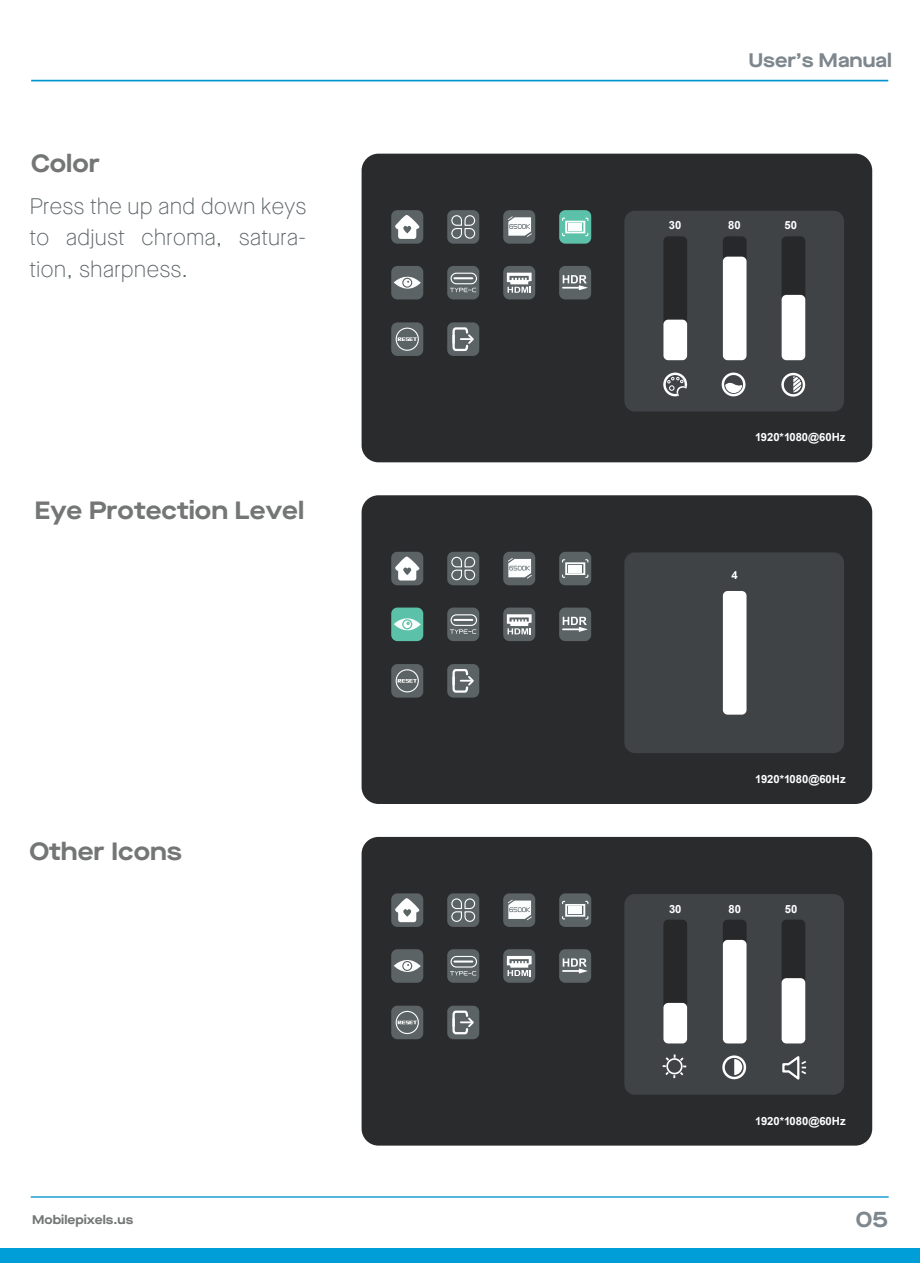
<style>
.page{position:relative;width:920px;height:1263px;background:#fff}
.page>*{position:absolute;margin:0;border:0;box-sizing:border-box;transform-origin:0 0}
.t1{font:700 expanded 24.97px "Maison Neue";color:#747575}
.t2{font:100 22.5px/31.5px "Maison Neue";color:#5c6467;text-align:justify}
.t3{font:700 expanded 22.5px "Maison Neue";color:#7e878d}
.t4{font:700 expanded 19.57px "Maison Neue";color:#7e878d}
.t5{font:700 expanded 12.6px "Maison Neue";color:#747575}
.t6{font:700 11.25px "Arial";color:#fff}
</style>
<div class="page">
<div style="left:0;top:1249px;width:919px;height:14px;background:#009ed8"></div>
<hr style="left:31px;top:80px;width:857px;height:1px;background:#0094cf">
<hr style="left:31px;top:1196px;width:857px;height:2px;background:#0094cf">
<div style="left:361px;top:154px;width:511px;height:308px;background:#2a2b2d;border-radius:17px"></div>
<div style="left:624px;top:211px;width:219px;height:200px;background:#3f4346;border-radius:11px"></div>
<div style="left:663px;top:236px;width:24px;height:124px;background:#26282a;border-radius:5px"></div>
<div style="left:722px;top:236px;width:24px;height:124px;background:#26282a;border-radius:5px"></div>
<div style="left:781px;top:236px;width:24px;height:124px;background:#26282a;border-radius:5px"></div>
<div style="left:663px;top:320px;width:24px;height:40px;background:#fff;border-radius:5px"></div>
<div style="left:722px;top:257px;width:24px;height:103px;background:#fff;border-radius:5px"></div>
<div style="left:781px;top:295px;width:24px;height:65px;background:#fff;border-radius:5px"></div>
<svg style="left:663px;top:373px;width:24px;height:23px"></svg>
<svg style="left:721px;top:373px;width:24px;height:23px"></svg>
<svg style="left:781px;top:373px;width:24px;height:24px"></svg>
<div style="left:391px;top:210px;width:32px;height:34px;background:#5c6365;border-radius:6px"></div>
<svg style="left:395px;top:215px;width:24px;height:24px"></svg>
<div style="left:447px;top:210px;width:32px;height:34px;background:#5c6365;border-radius:6px"></div>
<svg style="left:451px;top:215px;width:24px;height:24px"></svg>
<div style="left:503px;top:210px;width:32px;height:34px;background:#5c6365;border-radius:6px"></div>
<svg style="left:508px;top:216px;width:23px;height:21px"></svg>
<div style="left:559px;top:210px;width:32px;height:34px;background:#5bc2a9;border-radius:6px"></div>
<svg style="left:562px;top:217px;width:26px;height:20px"></svg>
<div style="left:391px;top:266px;width:32px;height:33px;background:#5c6365;border-radius:6px"></div>
<svg style="left:393px;top:276px;width:27px;height:13px"></svg>
<div style="left:503px;top:266px;width:32px;height:33px;background:#5c6365;border-radius:6px"></div>
<svg style="left:506px;top:273px;width:25px;height:20px"></svg>
<div style="left:447px;top:266px;width:32px;height:33px;background:#5c6365;border-radius:6px"></div>
<div style="left:450px;top:273px;width:27px;height:11px;border:1px solid #fff;border-radius:5px"></div>
<hr style="left:453px;top:277px;width:20px;height:2px;background:#fff">
<svg style="left:450px;top:288px;width:26px;height:4px"></svg>
<div style="left:391px;top:322px;width:32px;height:34px;background:#5c6365;border-radius:6px"></div>
<svg style="left:395px;top:328px;width:24px;height:23px"></svg>
<div style="left:559px;top:266px;width:32px;height:33px;background:#5c6365;border-radius:6px"></div>
<svg style="left:562px;top:275px;width:25px;height:15px"></svg>
<div style="left:447px;top:322px;width:32px;height:34px;background:#5c6365;border-radius:6px"></div>
<svg style="left:452px;top:327px;width:22px;height:24px"></svg>
<div style="left:361px;top:495px;width:511px;height:309px;background:#2a2b2d;border-radius:17px"></div>
<div style="left:624px;top:552px;width:219px;height:201px;background:#3f4346;border-radius:11px"></div>
<div style="left:722px;top:591px;width:24px;height:124px;background:#fff;border-radius:5px"></div>
<div style="left:391px;top:552px;width:32px;height:33px;background:#5c6365;border-radius:6px"></div>
<svg style="left:395px;top:557px;width:24px;height:24px"></svg>
<div style="left:447px;top:552px;width:32px;height:33px;background:#5c6365;border-radius:6px"></div>
<svg style="left:451px;top:556px;width:24px;height:25px"></svg>
<div style="left:503px;top:552px;width:32px;height:33px;background:#5c6365;border-radius:6px"></div>
<svg style="left:508px;top:558px;width:23px;height:21px"></svg>
<div style="left:559px;top:552px;width:32px;height:33px;background:#5c6365;border-radius:6px"></div>
<svg style="left:562px;top:559px;width:26px;height:19px"></svg>
<div style="left:391px;top:608px;width:32px;height:33px;background:#5bc2a9;border-radius:6px"></div>
<svg style="left:394px;top:618px;width:26px;height:13px"></svg>
<div style="left:503px;top:608px;width:32px;height:33px;background:#5c6365;border-radius:6px"></div>
<svg style="left:506px;top:614px;width:25px;height:20px"></svg>
<div style="left:447px;top:608px;width:32px;height:33px;background:#5c6365;border-radius:6px"></div>
<div style="left:450px;top:614px;width:27px;height:12px;border:1px solid #fff;border-radius:5px"></div>
<hr style="left:453px;top:619px;width:20px;height:2px;background:#fff">
<svg style="left:450px;top:629px;width:26px;height:5px"></svg>
<div style="left:391px;top:664px;width:32px;height:34px;background:#5c6365;border-radius:6px"></div>
<svg style="left:395px;top:669px;width:24px;height:23px"></svg>
<div style="left:559px;top:608px;width:32px;height:33px;background:#5c6365;border-radius:6px"></div>
<svg style="left:562px;top:617px;width:25px;height:15px"></svg>
<div style="left:447px;top:664px;width:32px;height:34px;background:#5c6365;border-radius:6px"></div>
<svg style="left:452px;top:669px;width:22px;height:24px"></svg>
<div style="left:361px;top:837px;width:511px;height:309px;background:#2a2b2d;border-radius:17px"></div>
<div style="left:624px;top:894px;width:219px;height:201px;background:#3f4346;border-radius:11px"></div>
<div style="left:663px;top:920px;width:24px;height:123px;background:#26282a;border-radius:5px"></div>
<div style="left:722px;top:920px;width:24px;height:123px;background:#26282a;border-radius:5px"></div>
<div style="left:781px;top:920px;width:24px;height:123px;background:#26282a;border-radius:5px"></div>
<svg style="left:662px;top:1054px;width:24px;height:24px"></svg>
<svg style="left:722px;top:1055px;width:24px;height:24px"></svg>
<svg style="left:782px;top:1056px;width:25px;height:24px"></svg>
<div style="left:663px;top:1003px;width:24px;height:40px;background:#fff;border-radius:5px"></div>
<div style="left:722px;top:940px;width:24px;height:103px;background:#fff;border-radius:5px"></div>
<div style="left:781px;top:978px;width:24px;height:65px;background:#fff;border-radius:5px"></div>
<div style="left:391px;top:893px;width:32px;height:34px;background:#5c6365;border-radius:6px"></div>
<svg style="left:395px;top:898px;width:24px;height:24px"></svg>
<div style="left:447px;top:893px;width:32px;height:34px;background:#5c6365;border-radius:6px"></div>
<svg style="left:451px;top:898px;width:24px;height:24px"></svg>
<div style="left:503px;top:893px;width:32px;height:34px;background:#5c6365;border-radius:6px"></div>
<svg style="left:508px;top:900px;width:23px;height:20px"></svg>
<div style="left:559px;top:893px;width:32px;height:34px;background:#5c6365;border-radius:6px"></div>
<svg style="left:562px;top:900px;width:26px;height:20px"></svg>
<div style="left:391px;top:949px;width:32px;height:34px;background:#5c6365;border-radius:6px"></div>
<svg style="left:393px;top:960px;width:27px;height:12px"></svg>
<div style="left:503px;top:949px;width:32px;height:34px;background:#5c6365;border-radius:6px"></div>
<svg style="left:506px;top:956px;width:25px;height:20px"></svg>
<div style="left:447px;top:949px;width:32px;height:34px;background:#5c6365;border-radius:6px"></div>
<div style="left:450px;top:956px;width:27px;height:12px;border:1px solid #fff;border-radius:5px"></div>
<hr style="left:453px;top:961px;width:20px;height:2px;background:#fff">
<svg style="left:450px;top:971px;width:26px;height:4px"></svg>
<div style="left:391px;top:1006px;width:32px;height:33px;background:#5c6365;border-radius:6px"></div>
<svg style="left:395px;top:1011px;width:24px;height:23px"></svg>
<div style="left:559px;top:949px;width:32px;height:34px;background:#5c6365;border-radius:6px"></div>
<svg style="left:562px;top:958px;width:25px;height:16px"></svg>
<div style="left:447px;top:1006px;width:32px;height:33px;background:#5c6365;border-radius:6px"></div>
<svg style="left:452px;top:1010px;width:22px;height:25px"></svg>
<p class="t1" style="left:31px;top:145px;width:70px">Color</p>
<p class="t2" style="left:29px;top:190px;width:278px">Press the up and down keys to adjust chroma, satura&shy;tion, sharpness.</p>
<p class="t1" style="left:34px;top:493px;width:271px">Eye Protection Level</p>
<p class="t1" style="left:29px;top:833px;width:154px">Other Icons</p>
<p class="t4" style="left:748px;top:46px;width:145px">User’s Manual</p>
<p class="t6" style="left:668px;top:217px;width:14px">30</p>
<p class="t6" style="left:728px;top:217px;width:14px">80</p>
<p class="t6" style="left:784px;top:217px;width:14px">50</p>
<p class="t6" style="left:754px;top:430px;width:92px">1920*1080@60Hz</p>
<p class="t6" style="left:731px;top:567px;width:8px">4</p>
<p class="t6" style="left:755px;top:771px;width:92px">1920*1080@60Hz</p>
<p class="t6" style="left:668px;top:901px;width:14px">30</p>
<p class="t6" style="left:728px;top:901px;width:14px">80</p>
<p class="t6" style="left:784px;top:901px;width:14px">50</p>
<p class="t6" style="left:755px;top:1113px;width:92px">1920*1080@60Hz</p>
<p class="t5" style="left:32px;top:1210px;width:103px">Mobilepixels.us</p>
<p class="t3" style="left:855px;top:1203px;width:33px">05</p>
</div>
